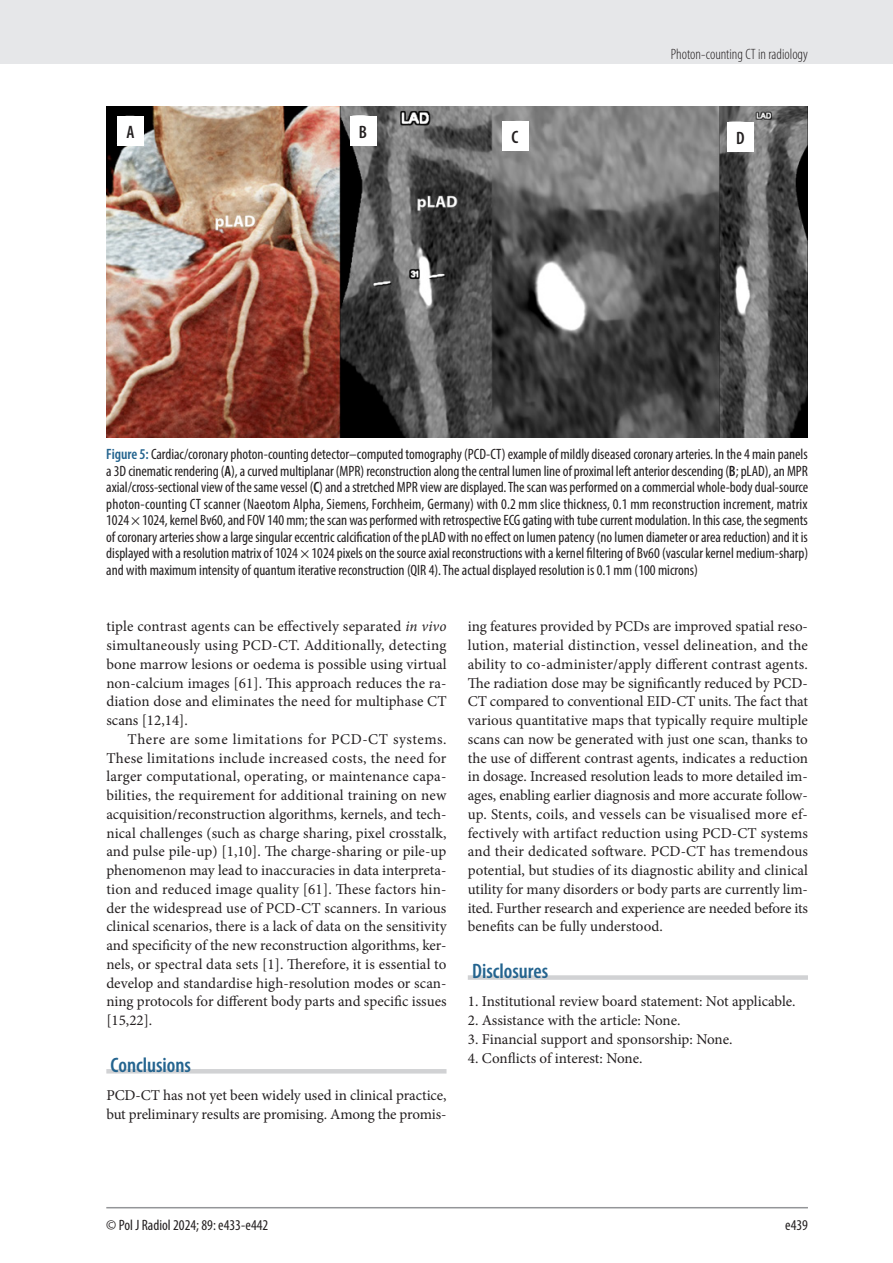
<style>
.page{position:relative;width:893px;height:1263px;background:#fff}
.page>*{position:absolute;margin:0;border:0;box-sizing:border-box;transform-origin:0 0}
.srodtytul_1{font:600 condensed 21px "Myriad Pro";color:#24648f}
.rycina_podpis{font:600 condensed 18px "Myriad Pro";color:#231f20}
.tekst{font:15px/18.8px "Minion Pro";color:#231f20;text-align:justify}
.rycina_podpis-2{font:condensed 15px/16.5px "Myriad Pro";color:#231f20;text-align:justify}
.tekst_bez_wciecia{font:15px/18.8px "Minion Pro";letter-spacing:-.01em;color:#231f20}
.t1{font:300 condensed 15px "Myriad Pro";color:#231f20}
.s1{font-weight:600;color:#24648f}
.s2{font-weight:600}
.s3{font-style:italic}
</style>
<div class="page">
<div style="left:0;top:0;width:893px;height:64px;background:#e6e7e9"></div>
<hr style="left:106px;top:1207px;width:702px;height:1px;background:#939598">
<hr style="left:106px;top:1069px;width:340px;height:4px;background:#d1d2d4">
<div style="left:468px;top:975px;width:340px;height:5px;background:#d1d2d4"></div>
<img style="left:106px;top:107px;width:702px;height:331px">
<div style="left:117px;top:116px;width:27px;height:29px;background:#fff"></div>
<div style="left:350px;top:116px;width:26px;height:29px;background:#fff"></div>
<div style="left:502px;top:122px;width:26px;height:29px;background:#fff"></div>
<div style="left:727px;top:122px;width:27px;height:30px;background:#fff"></div>
<p class="t1" style="left:671px;top:45px;width:139px">Photon-counting CT in radiology</p>
<p class="rycina_podpis" style="left:126px;top:120px;width:10px">A</p>
<p class="rycina_podpis" style="left:359px;top:120px;width:10px">B</p>
<p class="rycina_podpis" style="left:512px;top:126px;width:8px">C</p>
<p class="rycina_podpis" style="left:736px;top:127px;width:10px">D</p>
<p class="rycina_podpis-2" style="left:106px;top:446px;width:703px"><span class="s1">Figure 5:</span> Cardiac/coronary photon-counting detector–computed tomography (PCD-CT) example of mildly diseased coronary arteries. In the 4 main panels a 3D cinematic rendering (<span class="s2">A</span>), a curved multiplanar (MPR) reconstruction along the central lumen line of proximal left anterior descending (<span class="s2">B</span>; pLAD), an MPR axial/cross-sectional view of the same vessel (<span class="s2">C</span>) and a stretched MPR view are displayed. The scan was performed on a commercial whole-body dual-source photon-counting CT scanner (Naeotom Alpha, Siemens, Forchheim, Germany) with 0.2 mm slice thickness, 0.1 mm reconstruction increment, matrix 1024 × 1024, kernel Bv60, and FOV 140 mm; the scan was performed with retrospective ECG gating with tube current modulation. In this case, the segments of coronary arteries show a large singular eccentric calcification of the pLAD with no effect on lumen patency (no lumen diameter or area reduction) and it is displayed with a resolution matrix of 1024 × 1024 pixels on the source axial reconstructions with a kernel filtering of Bv60 (vascular kernel medium-sharp) and with maximum intensity of quantum iterative reconstruction (QIR 4). The actual displayed resolution is 0.1 mm (100 microns)</p>
<p class="tekst" style="left:106px;top:617px;width:342px">tiple contrast agents can be effectively separated <span class="s3">in vivo </span>simultaneously using PCD-CT. Additionally, detecting bone marrow lesions or oedema is possible using virtual non-calcium images [61]. This approach reduces the ra&shy;diation dose and eliminates the need for multiphase CT scans [12,14].</p>
<p class="tekst" style="left:106px;top:730px;width:342px;text-indent:21px">There are some limitations for PCD-CT systems.<br>These limitations include increased costs, the need for larger computational, operating, or maintenance capa&shy;bilities, the requirement for additional training on new acquisition/reconstruction algorithms, kernels, and tech&shy;nical challenges (such as charge sharing, pixel crosstalk, and pulse pile-up) [1,10]. The charge-sharing or pile-up phenomenon may lead to inaccuracies in data interpreta&shy;tion and reduced image quality [61]. These factors hin&shy;der the widespread use of PCD-CT scanners. In various clinical scenarios, there is a lack of data on the sensitivity and specificity of the new reconstruction algorithms, ker&shy;nels, or spectral data sets [1]. Therefore, it is essential to develop and standardise high-resolution modes or scan&shy;ning protocols for different body parts and specific issues [15,22].</p>
<p class="srodtytul_1" style="left:111px;top:1052px;width:82px">Conclusions</p>
<p class="tekst_bez_wciecia" style="left:106px;top:1086px;width:342px">PCD-CT has not yet been widely used in clinical practice, but preliminary results are promising. Among the promis-</p>
<p class="tekst_bez_wciecia" style="left:468px;top:617px;width:342px;text-align:justify">ing features provided by PCDs are improved spatial reso&shy;lution, material distinction, vessel delineation, and the ability to co-administer/apply different contrast agents.<br>The radiation dose may be significantly reduced by PCD-CT compared to conventional EID-CT units. The fact that various quantitative maps that typically require multiple scans can now be generated with just one scan, thanks to the use of different contrast agents, indicates a reduction in dosage. Increased resolution leads to more detailed im&shy;ages, enabling earlier diagnosis and more accurate follow&shy;up. Stents, coils, and vessels can be visualised more ef&shy;fectively with artifact reduction using PCD-CT systems and their dedicated software. PCD-CT has tremendous potential, but studies of its diagnostic ability and clinical utility for many disorders or body parts are currently lim&shy;ited. Further research and experience are needed before its benefits can be fully understood.</p>
<p class="srodtytul_1" style="left:472px;top:958px;width:78px">Disclosures</p>
<p class="tekst" style="left:468px;top:992px;width:329px">1. Institutional review board statement: Not applicable.</p>
<p class="tekst" style="left:468px;top:1011px;width:214px">2. Assistance with the article: None.</p>
<p class="tekst" style="left:468px;top:1030px;width:266px">3. Financial support and sponsorship: None.</p>
<p class="tekst" style="left:468px;top:1048px;width:176px">4. Conflicts of interest: None.</p>
<p class="rycina_podpis-2" style="left:106px;top:1216px;width:164px">© Pol J Radiol 2024; 89: e433-e442</p>
<p class="rycina_podpis-2" style="left:785px;top:1216px;width:24px">e439</p>
</div>
